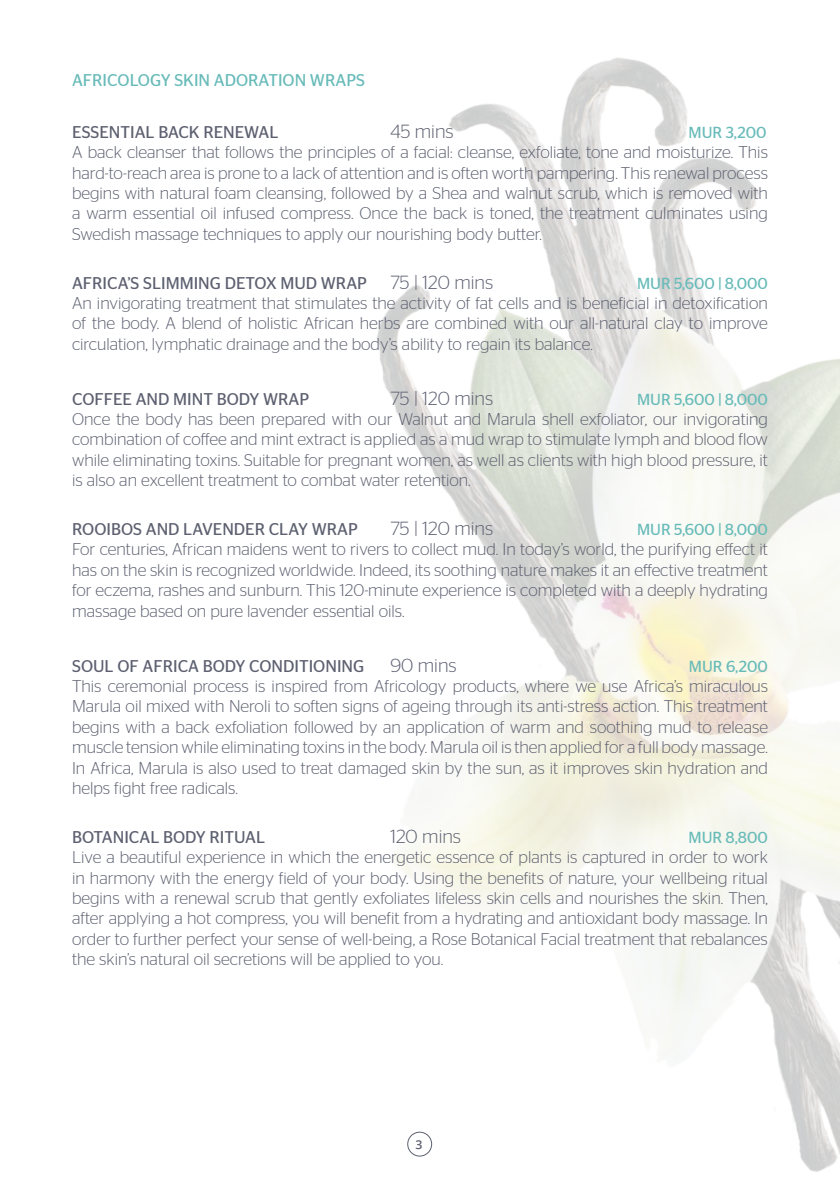
<style>
.page{position:relative;width:840px;height:1191px;background:#fff}
.page>*{position:absolute;margin:0;border:0;box-sizing:border-box;transform-origin:0 0}
.t1{font:300 19px "Stag Sans";color:#5d6070}
.t2{font:300 17px/20.4px "Stag Sans";color:#5d6070;text-align:justify}
.t3{font:17px "Stag Sans";color:#5d6070}
.t4{font:17px "Stag Sans";color:#68bbb9}
.t5{font:16px "Stag Sans";color:#68bbb9}
.t6{font:600 12.2px "Open Sans";color:#5d6070}
.s1{font-weight:300;font-size:19px}
</style>
<div class="page">
<img style="left:377px;top:58px;width:462px;height:1114px">
<div style="left:407px;top:1131px;width:25px;height:25px;border:1px solid #5d6070;border-radius:50%"></div>
<p class="t4" style="left:72px;top:71px;width:294px">AFRICOLOGY SKIN ADORATION WRAPS</p>
<p class="t3" style="left:72px;top:122px;width:208px">ESSENTIAL BACK RENEWAL</p>
<p class="t1" style="left:390px;top:121px;width:65px">45 mins</p>
<p class="t5" style="left:688px;top:123px;width:79px">MUR 3,200</p>
<p class="t2" style="left:72px;top:142px;width:697px">A back cleanser that follows the principles of a facial: cleanse, exfoliate, tone and moisturize. This hard-to-reach area is prone to a lack of attention and is often worth pampering. This renewal process begins with natural foam cleansing, followed by a Shea and walnut scrub, which is removed with a warm essential oil infused compress. Once the back is toned, the treatment culminates using Swedish massage techniques to apply our nourishing body butter.</p>
<p class="t3" style="left:72px;top:273px;width:422px">AFRICA’S SLIMMING DETOX MUD WRAP <span class="s1">75 | 120 mins</span></p>
<p class="t5" style="left:636px;top:274px;width:132px">MUR 5,600 | 8,000</p>
<p class="t2" style="left:72px;top:293px;width:697px">An invigorating treatment that stimulates the activity of fat cells and is beneficial in detoxification of the body. A blend of holistic African herbs are combined with our all-natural clay to improve circulation, lymphatic drainage and the body’s ability to regain its balance.</p>
<p class="t3" style="left:72px;top:389px;width:238px">COFFEE AND MINT BODY WRAP</p>
<p class="t1" style="left:390px;top:387px;width:104px">75 | 120 mins</p>
<p class="t5" style="left:636px;top:390px;width:132px">MUR 5,600 | 8,000</p>
<p class="t2" style="left:72px;top:409px;width:697px">Once the body has been prepared with our Walnut and Marula shell exfoliator, our invigorating combination of coffee and mint extract is applied as a mud wrap to stimulate lymph and blood flow while eliminating toxins. Suitable for pregnant women, as well as clients with high blood pressure, it is also an excellent treatment to combat water retention.</p>
<p class="t3" style="left:72px;top:519px;width:287px">ROOIBOS AND LAVENDER CLAY WRAP</p>
<p class="t1" style="left:390px;top:518px;width:104px">75 | 120 mins</p>
<p class="t5" style="left:636px;top:520px;width:132px">MUR 5,600 | 8,000</p>
<p class="t2" style="left:72px;top:539px;width:697px">For centuries, African maidens went to rivers to collect mud. In today’s world, the purifying effect it has on the skin is recognized worldwide. Indeed, its soothing nature makes it an effective treatment for eczema, rashes and sunburn. This 120-minute experience is completed with a deeply hydrating massage based on pure lavender essential oils.</p>
<p class="t3" style="left:72px;top:656px;width:293px">SOUL OF AFRICA BODY CONDITIONING</p>
<p class="t1" style="left:390px;top:654px;width:68px">90 mins</p>
<p class="t5" style="left:688px;top:657px;width:80px">MUR 6,200</p>
<p class="t2" style="left:72px;top:675px;width:697px">This ceremonial process is inspired from Africology products, where we use Africa’s miraculous Marula oil mixed with Neroli to soften signs of ageing through its anti-stress action. This treatment begins with a back exfoliation followed by an application of warm and soothing mud to release muscle tension while eliminating toxins in the body. Marula oil is then applied for a full body massage.<br>In Africa, Marula is also used to treat damaged skin by the sun, as it improves skin hydration and helps fight free radicals.</p>
<p class="t3" style="left:72px;top:827px;width:194px">BOTANICAL BODY RITUAL</p>
<p class="t1" style="left:390px;top:825px;width:72px">120 mins</p>
<p class="t5" style="left:688px;top:828px;width:81px">MUR 8,800</p>
<p class="t2" style="left:72px;top:847px;width:697px">Live a beautiful experience in which the energetic essence of plants is captured in order to work in harmony with the energy field of your body. Using the benefits of nature, your wellbeing ritual begins with a renewal scrub that gently exfoliates lifeless skin cells and nourishes the skin. Then, after applying a hot compress, you will benefit from a hydrating and antioxidant body massage. In order to further perfect your sense of well-being, a Rose Botanical Facial treatment that rebalances the skin’s natural oil secretions will be applied to you.</p>
<p class="t6" style="left:415px;top:1136px;width:8px">3</p>
</div>
